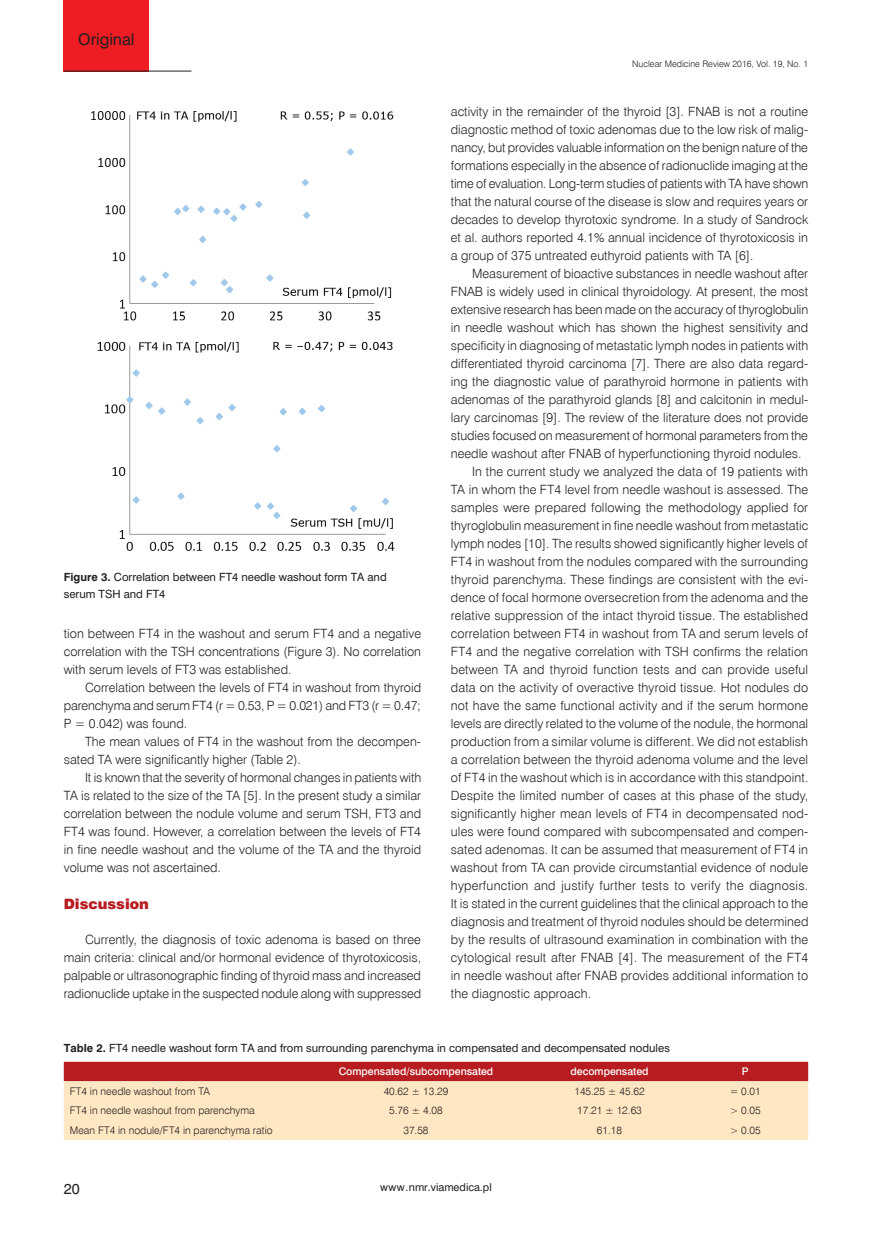
<style>
.page{position:relative;width:872px;height:1234px;background:#fff}
.page>*{position:absolute;margin:0;border:0;box-sizing:border-box;transform-origin:0 0}
.t1{font:15px "Swis 721 PL";color:#231f20}
._05_-_Śródtytuł_1__r{font:14.25px "Swis 721 Blk EU";color:#b61c20}
.t2{font:13.5px "Swis 721 PL";color:#231f20}
._04_-_Tekst{font:12.75px/18px "Swis 721 Lt EU";color:#231f20;text-align:justify}
._12_-_Tabela_-_tekst{font:10.5px "Swis 721 Lt EU";color:#231f20}
._10_-_Tabela_-_tytuł{font:10.5px "Swis 721 PL";color:#231f20}
._09_-_Rycina_-_podpi{font:10.5px/16.5px "Swis 721 PL";color:#231f20}
._11_-_Tabela_-_nagłó{font:10.5px "Swis 721 Md EU";color:#fff}
.t3{font:10.05px "Swis 721 PL";color:#231f20}
.t4{font:9px "Swis 721 Lt EU";color:#231f20}
.s1{font-weight:700}
</style>
<div class="page">
<div style="left:64px;top:0;width:85px;height:71px;background:#ee1d23"></div>
<hr style="left:64px;top:71px;width:127px;height:1px;background:#231f20">
<img style="left:91px;top:111px;width:304px;height:440px">
<div style="left:64px;top:1061px;width:744px;height:20px;background:#b61c20"></div>
<div style="left:64px;top:1081px;width:744px;height:58px;background:#fee7c2"></div>
<p class="t1" style="left:78px;top:30px;width:58px">Original</p>
<p class="_09_-_Rycina_-_podpi" style="left:64px;top:568px;width:324px"><span class="s1">Figure 3.</span> Correlation between FT4 needle washout form TA and serum TSH and FT4</p>
<p class="_04_-_Tekst" style="left:64px;top:624px;width:359px">tion between FT4 in the washout and serum FT4 and a negative correlation with the TSH concentrations (Figure 3). No correlation with serum levels of FT3 was established.</p>
<p class="_04_-_Tekst" style="left:64px;top:678px;width:359px;text-indent:21px">Correlation between the levels of FT4 in washout from thyroid parenchyma and serum FT4 (r = 0.53, P = 0.021) and FT3 (r = 0.47; P = 0.042) was found.</p>
<p class="_04_-_Tekst" style="left:64px;top:732px;width:359px;text-indent:21px">The mean values of FT4 in the washout from the decompen&shy;sated TA were significantly higher (Table 2).</p>
<p class="_04_-_Tekst" style="left:64px;top:768px;width:359px;text-indent:21px">It is known that the severity of hormonal changes in patients with TA is related to the size of the TA [5]. In the present study a similar correlation between the nodule volume and serum TSH, FT3 and FT4 was found. However, a correlation between the levels of FT4 in fine needle washout and the volume of the TA and the thyroid volume was not ascertained.</p>
<p class="_05_-_Śródtytuł_1__r" style="left:64px;top:894px;width:87px">Discussion</p>
<p class="_04_-_Tekst" style="left:64px;top:930px;width:359px;text-indent:21px">Currently, the diagnosis of toxic adenoma is based on three main criteria: clinical and/or hormonal evidence of thyrotoxicosis, palpable or ultrasonographic finding of thyroid mass and increased radionuclide uptake in the suspected nodule along with suppressed</p>
<p class="t4" style="left:632px;top:58px;width:177px">Nuclear Medicine Review 2016, Vol. 19, No. 1</p>
<p class="_04_-_Tekst" style="left:451px;top:102px;width:359px">activity in the remainder of the thyroid [3]. FNAB is not a routine diagnostic method of toxic adenomas due to the low risk of malig&shy;nancy, but provides valuable information on the benign nature of the formations especially in the absence of radionuclide imaging at the time of evaluation. Long-term studies of patients with TA have shown that the natural course of the disease is slow and requires years or decades to develop thyrotoxic syndrome. In a study of Sandrock et al. authors reported 4.1% annual incidence of thyrotoxicosis in a group of 375 untreated euthyroid patients with TA [6].</p>
<p class="_04_-_Tekst" style="left:451px;top:264px;width:359px;text-indent:21px">Measurement of bioactive substances in needle washout after FNAB is widely used in clinical thyroidology. At present, the most extensive research has been made on the accuracy of thyroglobulin in needle washout which has shown the highest sensitivity and specificity in diagnosing of metastatic lymph nodes in patients with differentiated thyroid carcinoma [7]. There are also data regard&shy;ing the diagnostic value of parathyroid hormone in patients with adenomas of the parathyroid glands [8] and calcitonin in medul&shy;lary carcinomas [9]. The review of the literature does not provide studies focused on measurement of hormonal parameters from the needle washout after FNAB of hyperfunctioning thyroid nodules.</p>
<p class="_04_-_Tekst" style="left:451px;top:462px;width:359px;text-indent:21px">In the current study we analyzed the data of 19 patients with TA in whom the FT4 level from needle washout is assessed. The samples were prepared following the methodology applied for thyroglobulin measurement in fine needle washout from metastatic lymph nodes [10]. The results showed significantly higher levels of FT4 in washout from the nodules compared with the surrounding thyroid parenchyma. These findings are consistent with the evi&shy;dence of focal hormone oversecretion from the adenoma and the relative suppression of the intact thyroid tissue. The established correlation between FT4 in washout from TA and serum levels of FT4 and the negative correlation with TSH confirms the relation between TA and thyroid function tests and can provide useful data on the activity of overactive thyroid tissue. Hot nodules do not have the same functional activity and if the serum hormone levels are directly related to the volume of the nodule, the hormonal production from a similar volume is different. We did not establish a correlation between the thyroid adenoma volume and the level of FT4 in the washout which is in accordance with this standpoint.<br>Despite the limited number of cases at this phase of the study, significantly higher mean levels of FT4 in decompensated nod&shy;ules were found compared with subcompensated and compen&shy;sated adenomas. It can be assumed that measurement of FT4 in washout from TA can provide circumstantial evidence of nodule hyperfunction and justify further tests to verify the diagnosis.<br>It is stated in the current guidelines that the clinical approach to the diagnosis and treatment of thyroid nodules should be determined by the results of ultrasound examination in combination with the cytological result after FNAB [4]. The measurement of the FT4 in needle washout after FNAB provides additional information to the diagnostic approach.</p>
<p class="_10_-_Tabela_-_tytuł" style="left:64px;top:1040px;width:607px"><span class="s1">Table 2.</span> FT4 needle washout form TA and from surrounding parenchyma in compensated and decompensated nodules</p>
<p class="_11_-_Tabela_-_nagłó" style="left:339px;top:1064px;width:156px">Compensated/subcompensated</p>
<p class="_11_-_Tabela_-_nagłó" style="left:570px;top:1064px;width:79px">decompensated</p>
<p class="_11_-_Tabela_-_nagłó" style="left:742px;top:1064px;width:8px">P</p>
<p class="_12_-_Tabela_-_tekst" style="left:70px;top:1084px;width:142px">FT4 in needle washout from TA</p>
<p class="_12_-_Tabela_-_tekst" style="left:384px;top:1084px;width:66px">40.62 ± 13.29</p>
<p class="_12_-_Tabela_-_tekst" style="left:574px;top:1084px;width:72px">145.25 ± 45.62</p>
<p class="_12_-_Tabela_-_tekst" style="left:729px;top:1084px;width:33px">= 0.01</p>
<p class="_12_-_Tabela_-_tekst" style="left:70px;top:1104px;width:187px">FT4 in needle washout from parenchyma</p>
<p class="_12_-_Tabela_-_tekst" style="left:389px;top:1104px;width:55px">5.76 ± 4.08</p>
<p class="_12_-_Tabela_-_tekst" style="left:577px;top:1104px;width:66px">17.21 ± 12.63</p>
<p class="_12_-_Tabela_-_tekst" style="left:729px;top:1104px;width:33px">&gt; 0.05</p>
<p class="_12_-_Tabela_-_tekst" style="left:70px;top:1123px;width:204px">Mean FT4 in nodule/FT4 in parenchyma ratio</p>
<p class="_12_-_Tabela_-_tekst" style="left:403px;top:1123px;width:27px">37.58</p>
<p class="_12_-_Tabela_-_tekst" style="left:597px;top:1123px;width:27px">61.18</p>
<p class="_12_-_Tabela_-_tekst" style="left:729px;top:1123px;width:33px">&gt; 0.05</p>
<p class="t2" style="left:64px;top:1179px;width:17px">20</p>
<p class="t3" style="left:380px;top:1180px;width:113px">www.nmr.viamedica.pl</p>
</div>
